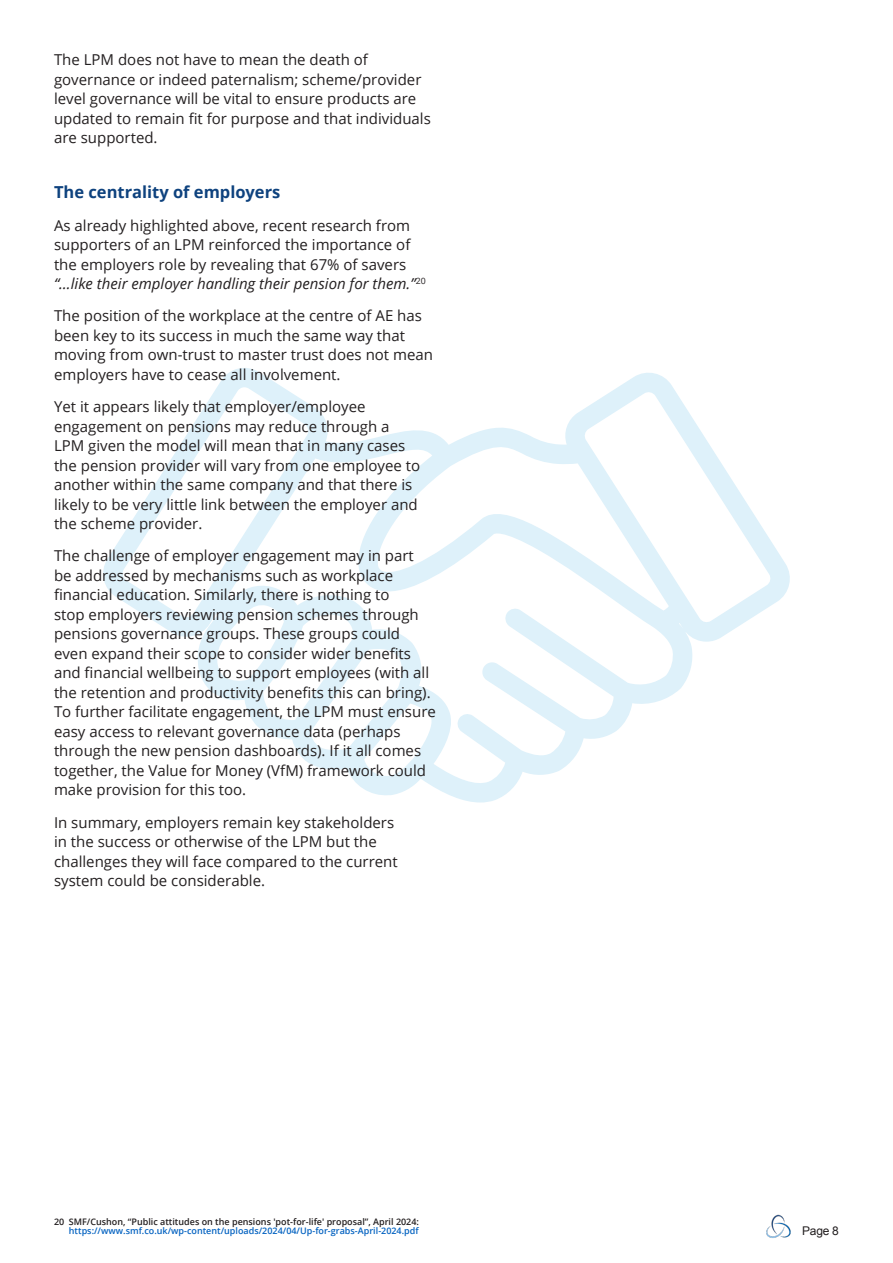
<style>
.page{position:relative;width:893px;height:1263px;background:#fff}
.page>*{position:absolute;margin:0;border:0;box-sizing:border-box;transform-origin:0 0}
.Sub_Title{font:700 16.5px "Open Sans";color:#0e427e}
.body_text{font:15px/19.5px "Open Sans";color:#231f20}
.t1{font:12px "Arial";color:#231f20}
.Footnote{font:600 9px/9.8px "Open Sans";color:#231f20;text-align:right}
.s1{font-style:italic}
.s2{color:#0563c1}
</style>
<div class="page">
<img style="left:766px;top:1214px;width:25px;height:24px">
<svg style="left:103px;top:368px;width:687px;height:434px"></svg>
<p class="body_text" style="left:54px;top:50px;width:378px">The LPM does not have to mean the death of governance or indeed paternalism; scheme/provider level governance will be vital to ensure products are updated to remain fit for purpose and that individuals are supported.</p>
<p class="Sub_Title" style="left:54px;top:181px;width:228px">The centrality of employers</p>
<p class="body_text" style="left:54px;top:215px;width:373px">As already highlighted above, recent research from supporters of an LPM reinforced the importance of the employers role by revealing that 67% of savers <span class="s1">“…like their employer handling their pension for them.”</span><sup>20</sup></p>
<p class="body_text" style="left:54px;top:306px;width:381px">The position of the workplace at the centre of AE has been key to its success in much the same way that moving from own-trust to master trust does not mean employers have to cease all involvement.</p>
<p class="body_text" style="left:54px;top:396px;width:368px">Yet it appears likely that employer/employee engagement on pensions may reduce through a LPM given the model will mean that in many cases the pension provider will vary from one employee to another within the same company and that there is likely to be very little link between the employer and the scheme provider.</p>
<p class="body_text" style="left:54px;top:546px;width:383px">The challenge of employer engagement may in part<br>be addressed by mechanisms such as workplace financial education. Similarly, there is nothing to<br>stop employers reviewing pension schemes through pensions governance groups. These groups could even expand their scope to consider wider benefits and financial wellbeing to support employees (with all the retention and productivity benefits this can bring).<br>To further facilitate engagement, the LPM must ensure easy access to relevant governance data (perhaps through the new pension dashboards). If it all comes together, the Value for Money (VfM) framework could make provision for this too.</p>
<p class="body_text" style="left:54px;top:812px;width:345px">In summary, employers remain key stakeholders in the success or otherwise of the LPM but the challenges they will face compared to the current system could be considerable.</p>
<p class="Footnote" style="left:54px;top:1216px;width:366px">20 SMF/Cushon, “Public attitudes on the pensions 'pot-for-life' proposal”, April 2024: <span class="s2">https://www.smf.co.uk/wp-content/uploads/2024/04/Up-for-grabs-April-2024.pdf</span></p>
<p class="t1" style="left:802px;top:1222px;width:38px">Page 8</p>
</div>
